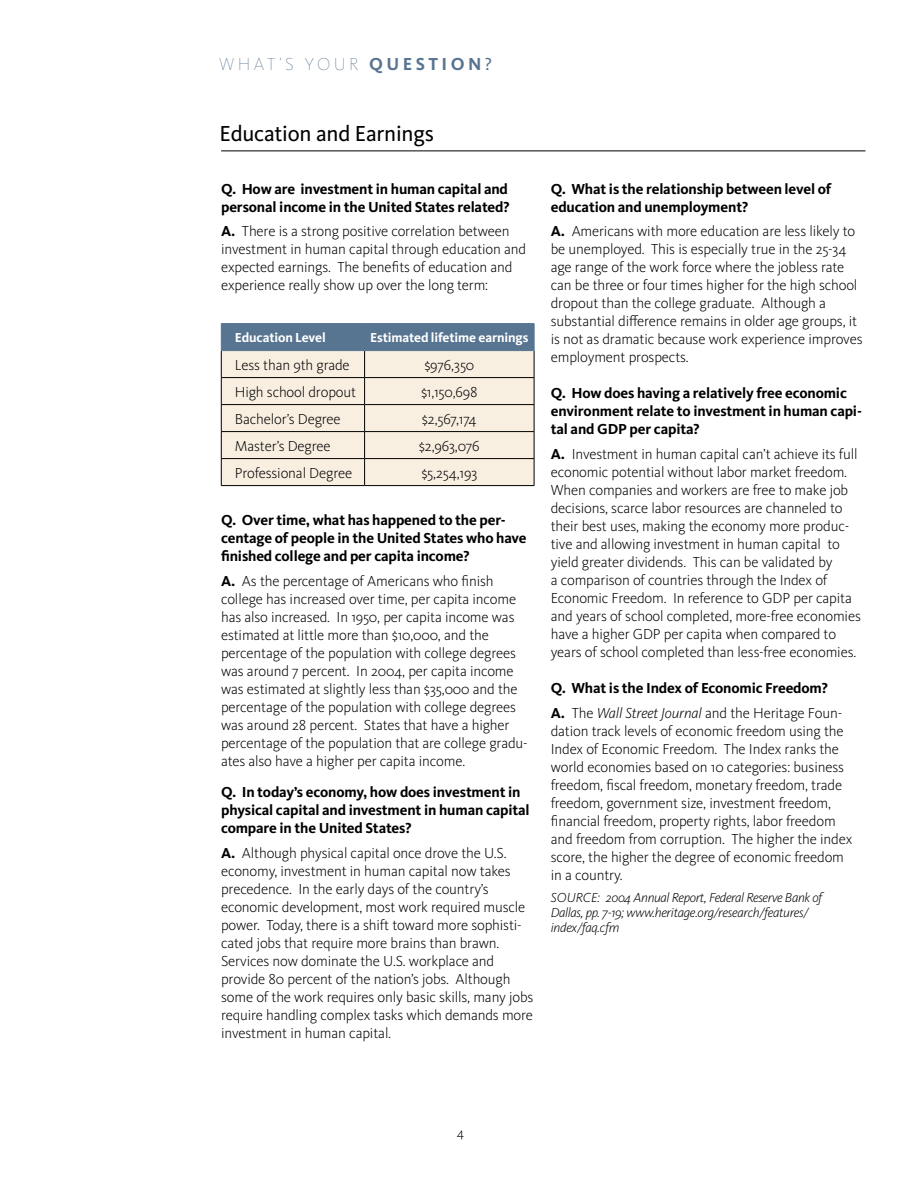
<style>
.page{position:relative;width:918px;height:1188px;background:#fff}
.page>*{position:absolute;margin:0;border:0;box-sizing:border-box;transform-origin:0 0}
.t1{font:22.5px "Kievit OT";letter-spacing:-.01em;color:#000}
.t2{font:100 18px "Kievit OT";letter-spacing:.185em;color:#577491}
.t3{font:700 18px "Kievit OT";color:#577491}
.t4{font:300 15px/18px "Kievit OT";letter-spacing:-.01em;color:#000}
.t5{font:700 15px/18px "Kievit OT";letter-spacing:-.01em;color:#000}
.t6{font:italic 300 13.5px/15px "Kievit OT";letter-spacing:-.03em;color:#000}
.t7{font:700 13.5px "Kievit OT";letter-spacing:-.01em;color:#fff}
.t8{font:300 13.5px "Kievit OT";color:#000}
.s1{font-weight:700}
.s2{font-weight:400}
.s3{font-weight:300}
.s4{font-weight:300;font-style:italic}
</style>
<div class="page">
<hr style="left:221px;top:323px;width:144px;height:1px;background:#577491">
<hr style="left:365px;top:323px;width:169px;height:1px;background:#577491">
<svg style="left:221px;top:324px;width:314px;height:162px;background:#d4d1cb"></svg>
<hr style="left:221px;top:350px;width:144px;height:1px;background:#577491">
<hr style="left:365px;top:350px;width:169px;height:1px;background:#577491">
<hr style="left:221px;top:151px;width:645px;height:1px;background:#000">
<p class="t2" style="left:219px;top:54px;width:165px">WHAT’S YOUR <span class="s1">ques</span></p>
<p class="t3" style="left:429px;top:54px;width:65px">tio n<span class="s2">?</span></p>
<h1 class="t1" style="left:220px;top:120px;width:216px">Education and Earnings</h1>
<p class="t5" style="left:221px;top:180px;width:290px">Q. How are investment in human capital and personal income in the United States related?</p>
<p class="t4" style="left:221px;top:223px;width:307px"><span class="s1">A.</span> There is a strong positive correlation between investment in human capital through education and expected earnings. The benefits of education and experience really show up over the long term:</p>
<p class="t7" style="left:235px;top:330px;width:92px">Education Level</p>
<p class="t7" style="left:370px;top:330px;width:160px">Estimated lifetime earnings</p>
<p class="t4" style="left:235px;top:356px;width:116px">Less than 9th grade</p>
<p class="t4" style="left:424px;top:356px;width:52px">$976,350</p>
<p class="t4" style="left:235px;top:383px;width:123px">High school dropout</p>
<p class="t4" style="left:421px;top:383px;width:58px">$1,150,698</p>
<p class="t4" style="left:235px;top:410px;width:107px">Bachelor’s Degree</p>
<p class="t4" style="left:422px;top:410px;width:56px">$2,567,174</p>
<p class="t4" style="left:235px;top:437px;width:97px">Master’s Degree</p>
<p class="t4" style="left:419px;top:437px;width:62px">$2,963,076</p>
<p class="t4" style="left:235px;top:464px;width:119px">Professional Degree</p>
<p class="t4" style="left:421px;top:464px;width:57px">$5,254,193</p>
<p class="t5" style="left:221px;top:511px;width:307px">Q. Over time, what has happened to the per&shy;centage of people in the United States who have finished college and per capita income?</p>
<p class="t4" style="left:221px;top:572px;width:308px"><span class="s1">A.</span> As the percentage of Americans who finish college has increased over time, per capita income has also increased. In 1950, per capita income was estimated at little more than $10,000, and the percentage of the population with college degrees was around 7 percent. In 2004, per capita income was estimated at slightly less than $35,000 and the percentage of the population with college degrees was around 28 percent. States that have a higher percentage of the population that are college gradu&shy;ates also have a higher per capita income.</p>
<p class="t5" style="left:221px;top:783px;width:310px">Q. In today’s economy, how does investment in physical capital and investment in human capital compare in the United States?</p>
<p class="t4" style="left:221px;top:844px;width:314px"><span class="s1">A.</span> Although physical capital once drove the U.S. economy, investment in human capital now takes precedence. In the early days of the country’s economic development, most work required muscle power. Today, there is a shift toward more sophisti&shy;cated jobs that require more brains than brawn.<br>Services now dominate the U.S. workplace and provide 80 percent of the nation’s jobs. Although some of the work requires only basic skills, many jobs require handling complex tasks which demands more investment in human capital.</p>
<p class="t5" style="left:551px;top:180px;width:282px">Q. What is the relationship between level of education and unemployment?</p>
<p class="t4" style="left:551px;top:223px;width:313px"><span class="s1">A.</span> Americans with more education are less likely to be unemployed. This is especially true in the 25-34 age range of the work force where the jobless rate can be three or four times higher for the high school dropout than the college graduate. Although a substantial difference remains in older age groups, it is not as dramatic because work experience improves employment prospects.</p>
<p class="t5" style="left:551px;top:384px;width:313px">Q. How does having a relatively free economic environment relate to investment in human capi&shy;tal and GDP per capita?</p>
<p class="t4" style="left:551px;top:445px;width:312px"><span class="s1">A.</span> Investment in human capital can’t achieve its full economic potential without labor market freedom.<br>When companies and workers are free to make job decisions, scarce labor resources are channeled to their best uses, making the economy more produc&shy;tive and allowing investment in human capital to yield greater dividends. This can be validated by<br>a comparison of countries through the Index of Economic Freedom. In reference to GDP per capita and years of school completed, more-free economies have a higher GDP per capita when compared to years of school completed than less-free economies.</p>
<p class="t5" style="left:551px;top:676px;width:293px;line-height:24.8px">Q. What is the Index of Economic Freedom?<br>A. <span class="s3">The</span> <span class="s4">Wall Street Journal</span> <span class="s3">and the Heritage Foun-</span></p>
<p class="t4" style="left:551px;top:722px;width:303px">dation track levels of economic freedom using the Index of Economic Freedom. The Index ranks the world economies based on 10 categories: business freedom, fiscal freedom, monetary freedom, trade freedom, government size, investment freedom, financial freedom, property rights, labor freedom and freedom from corruption. The higher the index score, the higher the degree of economic freedom in a country.</p>
<p class="t6" style="left:551px;top:890px;width:273px">Source: 2004 Annual Report, Federal Reserve Bank of<br>Dallas, pp. 7-19; www.heritage.org/research/features/ index/faq.cfm</p>
<p class="t8" style="left:457px;top:1125px;width:9px">4</p>
</div>
